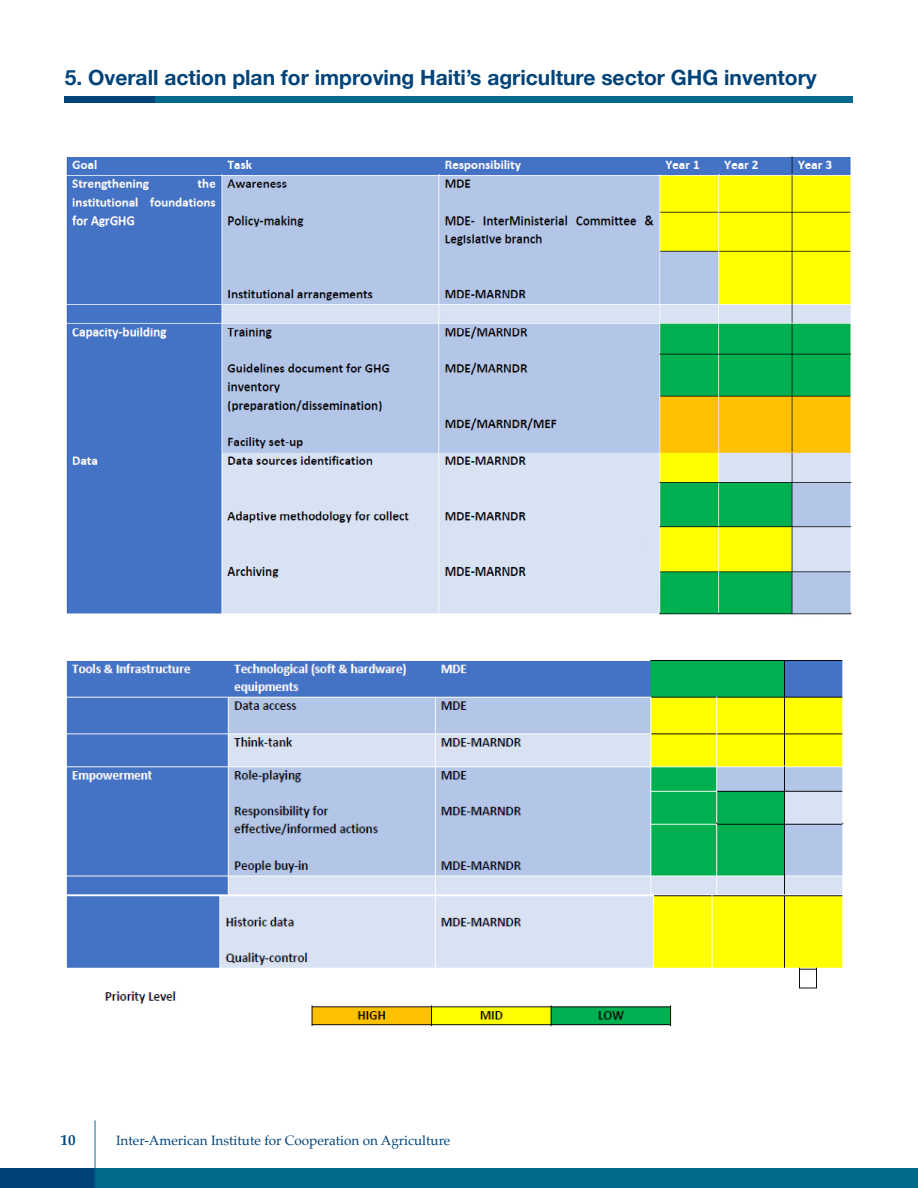
<style>
.page{position:relative;width:918px;height:1188px;background:#fff}
.page>*{position:absolute;margin:0;border:0;box-sizing:border-box;transform-origin:0 0}
.t1{font:700 21px "Helvetica Neue";color:#004379}
.t2{font:700 15px "Palatino";color:#004379}
.t3{font:13.5px "Palatino";color:#004379}
</style>
<div class="page">
<div style="left:97px;top:1168px;width:821px;height:20px;background:#006b8d"></div>
<div style="left:0;top:1168px;width:96px;height:20px;background:#004379"></div>
<hr style="left:95px;top:1120px;width:1px;height:68px;background:#00728f">
<div style="left:155px;top:96px;width:698px;height:7px;background:#006b8d"></div>
<div style="left:65px;top:96px;width:90px;height:7px;background:#004379"></div>
<img style="left:66px;top:156px;width:786px;height:459px">
<img style="left:66px;top:660px;width:778px;height:367px">
<p class="t1" style="left:65px;top:61px;width:754px">5. Overall action plan for improving Haiti’s agriculture sector GHG inventory</p>
<p class="t2" style="left:61px;top:1127px;width:16px">10</p>
<p class="t3" style="left:116px;top:1129px;width:336px">Inter-American Institute for Cooperation on Agriculture</p>
</div>
